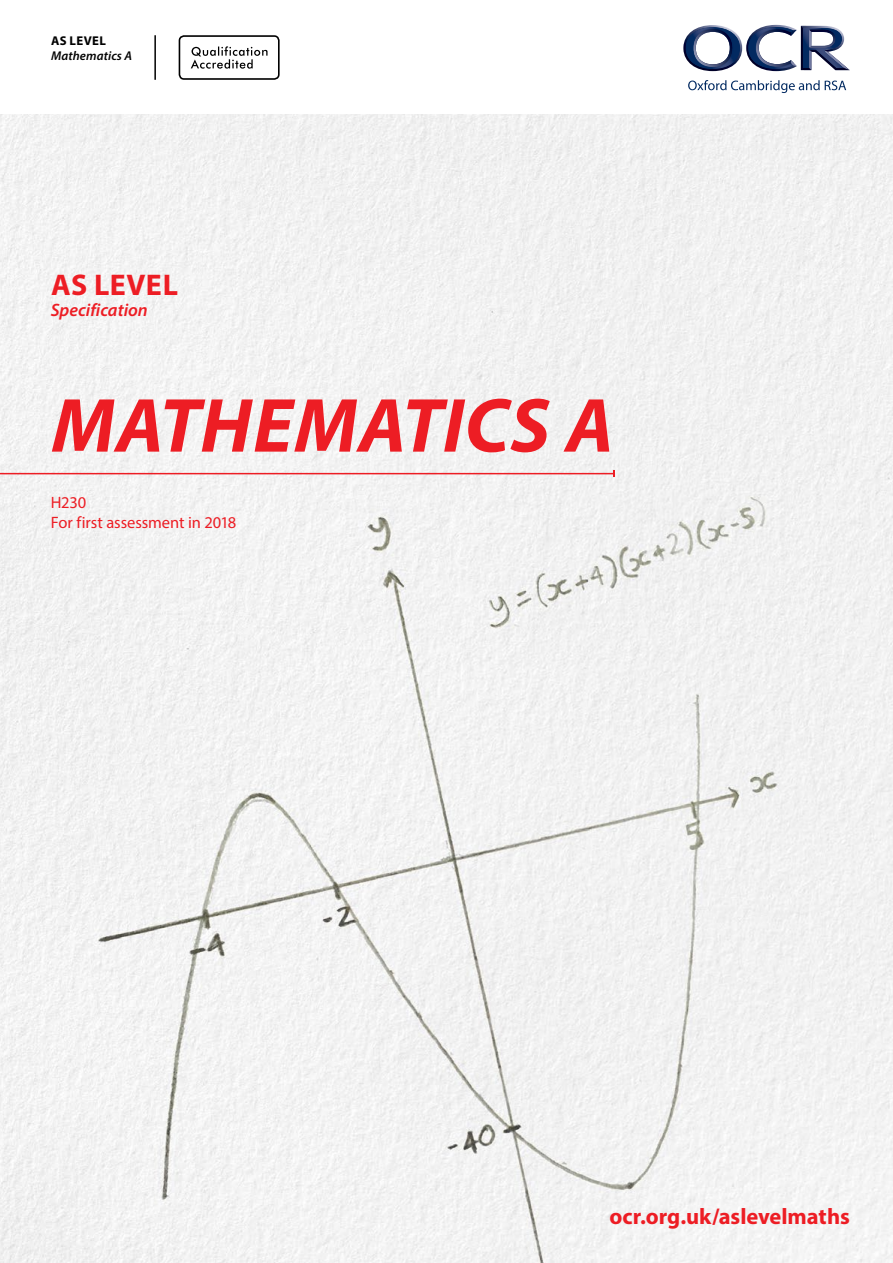
<style>
.page{position:relative;width:893px;height:1263px;background:#fff}
.page>*{position:absolute;margin:0;border:0;box-sizing:border-box;transform-origin:0 0}
.t1{font:italic 700 77.4px "Myriad Pro";letter-spacing:.005em;color:#ed1d24}
.t2{font:700 30px "Myriad Pro";letter-spacing:.02em;color:#ed1d24}
.back_cover_link{font:700 22.5px "Myriad Pro";color:#ed1d24}
.t3{font:italic 600 18px "Myriad Pro";color:#ed1d24}
.t4{font:16.5px/20.5px "Myriad Pro";letter-spacing:-.01em;color:#ed1d24}
.cover-level{font:italic 600 12.75px/15px "Myriad Pro";letter-spacing:.01em;color:#000}
.s1{font-weight:700;font-style:normal}
</style>
<div class="page">
<div style="left:0;top:115px;width:893px;height:1148px;background:#f2f2f2"></div>
<hr style="left:0;top:473px;width:613px;height:1px;background:#ed1d24">
<svg style="left:613px;top:470px;width:2px;height:7px"></svg>
<svg style="left:683px;top:25px;width:167px;height:46px"></svg>
<svg style="left:688px;top:80px;width:158px;height:13px"></svg>
<hr style="left:154px;top:35px;width:2px;height:45px;background:#000">
<div style="left:179px;top:35px;width:101px;height:45px;border:2px solid #000;border-radius:5px"></div>
<svg style="left:191px;top:46px;width:77px;height:23px"></svg>
<p class="cover-level" style="left:51px;top:33px;width:82px"><span class="s1">AS LEVEL<br></span>Mathematics A</p>
<h2 class="t2" style="left:51px;top:265px;width:128px">AS LEVEL</h2>
<p class="t3" style="left:51px;top:298px;width:99px">Specification</p>
<h1 class="t1" style="left:52px;top:375px;width:563px">MATHEMATICS A</h1>
<p class="t4" style="left:51px;top:492px;width:187px">H230<br>For first assessment in 2018</p>
<p class="back_cover_link" style="left:610px;top:1202px;width:242px">ocr.org.uk/aslevelmaths</p>
</div>
